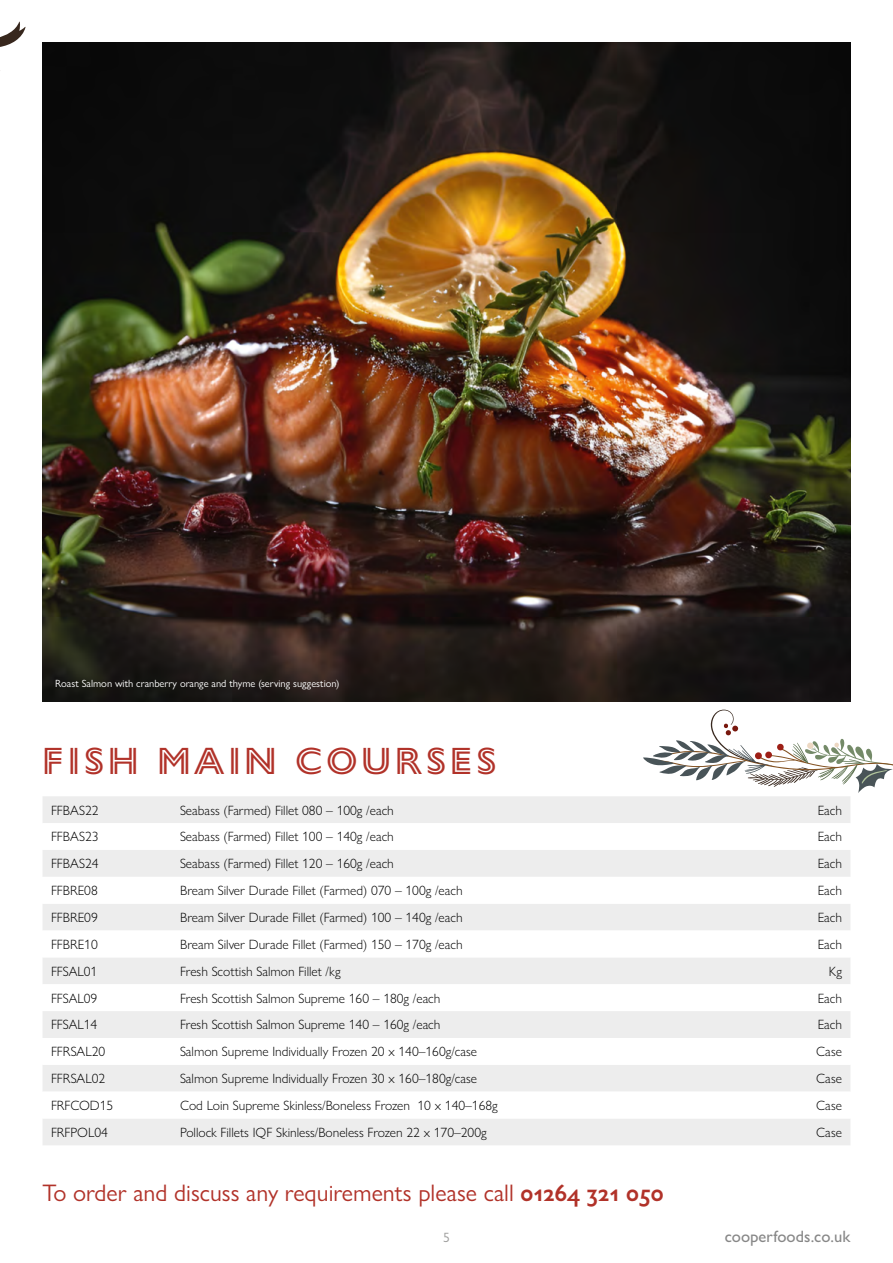
<style>
.page{position:relative;width:893px;height:1263px;background:#fff}
.page>*{position:absolute;margin:0;border:0;box-sizing:border-box;transform-origin:0 0}
.t1{font:600 38.25px "Gill Sans Nova Inline";letter-spacing:.1em;color:#b13229}
.t2{font:24px "Gill Sans Nova";color:#b13229}
.t3{font:500 16.5px "Gill Sans Nova";color:#878787}
.t4{font:300 13.5px "Gill Sans Nova";color:#000}
.t5{font:13.5px "Gill Sans Nova";color:#9d9d9c}
.t6{font:10.5px "Gill Sans Nova";color:#fff}
.s1{font-weight:600}
</style>
<div class="page">
<div style="left:43px;top:796px;width:807px;height:349px;background:#ededed"></div>
<svg style="left:43px;top:823px;width:807px;height:295px"></svg>
<img style="left:43px;top:43px;width:807px;height:659px">
<svg style="left:0;top:22px;width:26px;height:25px"></svg>
<svg style="left:643px;top:710px;width:250px;height:83px"></svg>
<p class="t6" style="left:55px;top:677px;width:286px">Roast Salmon with cranberry orange and thyme (serving suggestion)</p>
<h1 class="t1" style="left:43px;top:735px;width:456px">FISH MAIN COURSES</h1>
<p class="t4" style="left:51px;top:802px;width:49px">FFBAS22</p>
<p class="t4" style="left:180px;top:802px;width:215px">Seabass (Farmed) Fillet 080 – 100g /each</p>
<p class="t4" style="left:818px;top:802px;width:26px">Each</p>
<p class="t4" style="left:51px;top:829px;width:49px">FFBAS23</p>
<p class="t4" style="left:180px;top:829px;width:215px">Seabass (Farmed) Fillet 100 – 140g /each</p>
<p class="t4" style="left:818px;top:829px;width:26px">Each</p>
<p class="t4" style="left:51px;top:855px;width:49px">FFBAS24</p>
<p class="t4" style="left:180px;top:855px;width:215px">Seabass (Farmed) Fillet 120 – 160g /each</p>
<p class="t4" style="left:818px;top:855px;width:26px">Each</p>
<p class="t4" style="left:51px;top:882px;width:48px">FFBRE08</p>
<p class="t4" style="left:180px;top:882px;width:284px">Bream Silver Durade Fillet (Farmed) 070 – 100g /each</p>
<p class="t4" style="left:818px;top:882px;width:26px">Each</p>
<p class="t4" style="left:51px;top:909px;width:48px">FFBRE09</p>
<p class="t4" style="left:180px;top:909px;width:284px">Bream Silver Durade Fillet (Farmed) 100 – 140g /each</p>
<p class="t4" style="left:818px;top:909px;width:26px">Each</p>
<p class="t4" style="left:51px;top:936px;width:48px">FFBRE10</p>
<p class="t4" style="left:180px;top:936px;width:284px">Bream Silver Durade Fillet (Farmed) 150 – 170g /each</p>
<p class="t4" style="left:818px;top:936px;width:26px">Each</p>
<p class="t4" style="left:51px;top:963px;width:48px">FFSAL01</p>
<p class="t4" style="left:180px;top:963px;width:162px">Fresh Scottish Salmon Fillet /kg</p>
<p class="t4" style="left:829px;top:963px;width:15px">Kg</p>
<p class="t4" style="left:51px;top:990px;width:48px">FFSAL09</p>
<p class="t4" style="left:180px;top:990px;width:262px">Fresh Scottish Salmon Supreme 160 – 180g /each</p>
<p class="t4" style="left:818px;top:990px;width:26px">Each</p>
<p class="t4" style="left:51px;top:1017px;width:48px">FFSAL14</p>
<p class="t4" style="left:180px;top:1017px;width:262px">Fresh Scottish Salmon Supreme 140 – 160g /each</p>
<p class="t4" style="left:818px;top:1017px;width:26px">Each</p>
<p class="t4" style="left:51px;top:1043px;width:56px">FFRSAL20</p>
<p class="t4" style="left:180px;top:1043px;width:299px">Salmon Supreme Individually Frozen 20 x 140–160g/case</p>
<p class="t4" style="left:816px;top:1043px;width:27px">Case</p>
<p class="t4" style="left:51px;top:1070px;width:56px">FFRSAL02</p>
<p class="t4" style="left:180px;top:1070px;width:299px">Salmon Supreme Individually Frozen 30 x 160–180g/case</p>
<p class="t4" style="left:816px;top:1070px;width:27px">Case</p>
<p class="t4" style="left:51px;top:1097px;width:64px">FRFCOD15</p>
<p class="t4" style="left:180px;top:1097px;width:319px">Cod Loin Supreme Skinless/Boneless Frozen 10 x 140–168g</p>
<p class="t4" style="left:816px;top:1097px;width:27px">Case</p>
<p class="t4" style="left:51px;top:1124px;width:58px">FRFPOL04</p>
<p class="t4" style="left:180px;top:1124px;width:308px">Pollock Fillets IQF Skinless/Boneless Frozen 22 x 170–200g</p>
<p class="t4" style="left:816px;top:1124px;width:27px">Case</p>
<h2 class="t2" style="left:43px;top:1178px;width:623px">To order and discuss any requirements please call <span class="s1">01264 321 050</span></h2>
<p class="t5" style="left:443px;top:1229px;width:8px">5</p>
<p class="t3" style="left:725px;top:1226px;width:127px">cooperfoods.co.uk</p>
</div>
